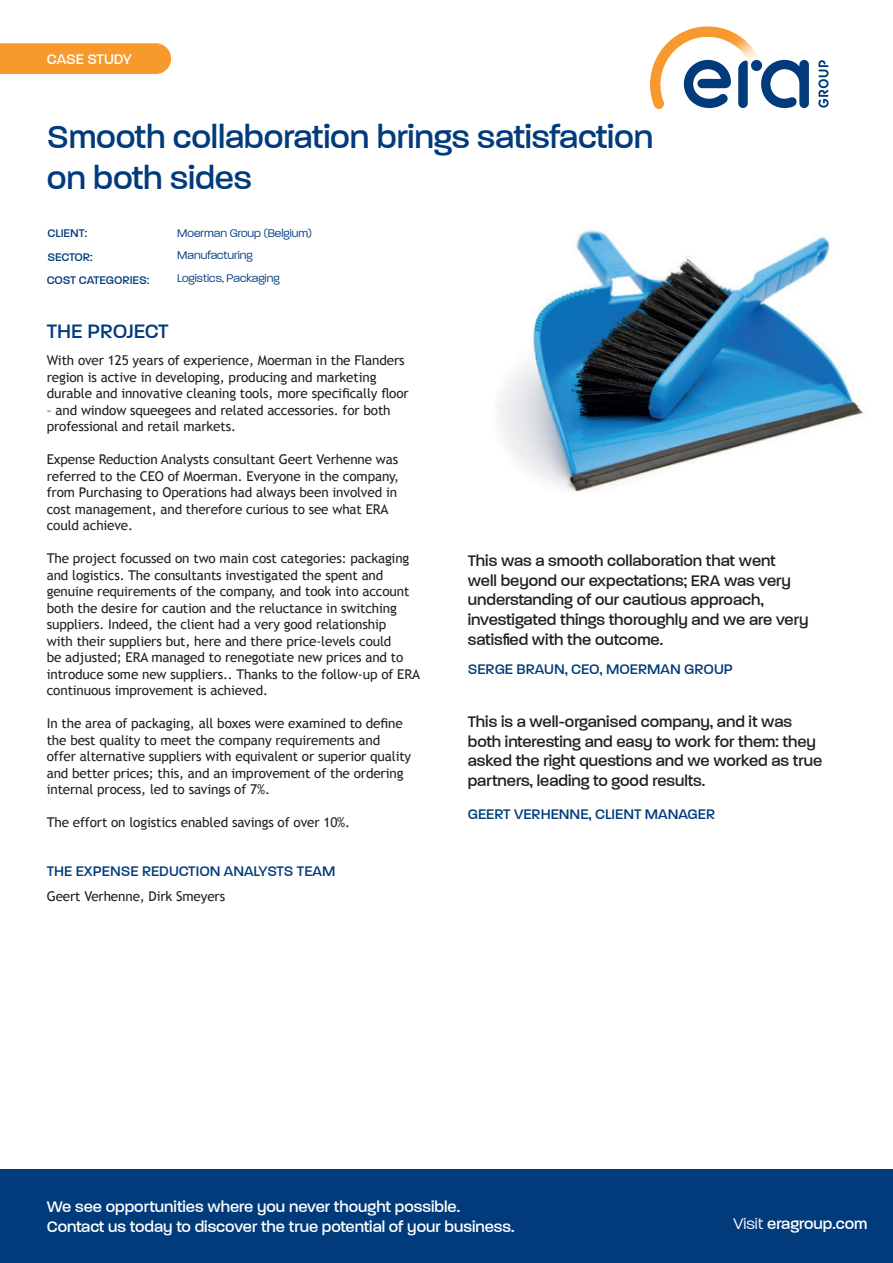
<style>
.page{position:relative;width:893px;height:1263px;background:#fff}
.page>*{position:absolute;margin:0;border:0;box-sizing:border-box;transform-origin:0 0}
.Quote_SMALL{font:500 34.5px/40.5px "Paralucent";letter-spacing:-.005em;color:#013b7c}
.t1{font:500 21px "Paralucent";color:#013b7c}
.t2{font:500 16.5px/19.8px "Paralucent";color:#231f20}
.t3{font:500 16.5px "Paralucent";color:#fff}
.t4{font:500 15px "Paralucent";color:#013b7c}
.t5{font:500 15px "Paralucent";color:#fff}
.t6{font:13.5px/16.5px "Trebuchet MS";letter-spacing:-.01em;color:#231f20}
.t7{font:300 12px "Paralucent";color:#013b7c}
.t8{font:500 12px "Paralucent";color:#013b7c}
.s1{font-weight:300}
</style>
<div class="page">
<img style="left:497px;top:230px;width:367px;height:263px">
<img style="left:650px;top:27px;width:155px;height:81px">
<svg style="left:684px;top:60px;width:145px;height:48px"></svg>
<div style="left:0;top:43px;width:171px;height:31px;background:#f8992d"></div>
<div style="left:0;top:1169px;width:893px;height:94px;background:#013b7c"></div>
<p class="t5" style="left:47px;top:50px;width:87px">CASE STUDY</p>
<p class="Quote_SMALL" style="left:47px;top:117px;width:608px">Smooth collaboration brings satisfaction on both sides</p>
<p class="t8" style="left:47px;top:226px;width:41px">CLIENT:</p>
<p class="t8" style="left:47px;top:250px;width:47px">SECTOR:</p>
<p class="t7" style="left:177px;top:226px;width:136px">Moerman Group (Belgium)</p>
<p class="t7" style="left:177px;top:248px;width:77px">Manufacturing</p>
<p class="t8" style="left:47px;top:273px;width:104px">COST CATEGORIES:</p>
<p class="t7" style="left:177px;top:271px;width:104px">Logistics, Packaging</p>
<p class="t1" style="left:47px;top:319px;width:123px">THE PROJECT</p>
<p class="t6" style="left:47px;top:352px;width:364px">With over 125 years of experience, Moerman in the Flanders region is active in developing, producing and marketing durable and innovative cleaning tools, more specifically floor</p>
<p class="t6" style="left:47px;top:402px;width:345px">– and window squeegees and related accessories. for both professional and retail markets.</p>
<p class="t6" style="left:47px;top:451px;width:354px">Expense Reduction Analysts consultant Geert Verhenne was referred to the CEO of Moerman. Everyone in the company, from Purchasing to Operations had always been involved in cost management, and therefore curious to see what ERA could achieve.</p>
<p class="t6" style="left:47px;top:550px;width:375px">The project focussed on two main cost categories: packaging and logistics. The consultants investigated the spent and genuine requirements of the company, and took into account both the desire for caution and the reluctance in switching suppliers. Indeed, the client had a very good relationship<br>with their suppliers but, here and there price-levels could<br>be adjusted; ERA managed to renegotiate new prices and to introduce some new suppliers.. Thanks to the follow-up of ERA continuous improvement is achieved.</p>
<p class="t6" style="left:47px;top:715px;width:366px">In the area of packaging, all boxes were examined to define the best quality to meet the company requirements and offer alternative suppliers with equivalent or superior quality and better prices; this, and an improvement of the ordering internal process, led to savings of 7%.</p>
<p class="t6" style="left:47px;top:814px;width:305px">The effort on logistics enabled savings of over 10%.</p>
<p class="t4" style="left:47px;top:862px;width:290px">THE EXPENSE REDUCTION ANALYSTS TEAM</p>
<p class="t6" style="left:47px;top:888px;width:180px">Geert Verhenne, Dirk Smeyers</p>
<p class="t2" style="left:468px;top:551px;width:342px">This was a smooth collaboration that went well beyond our expectations; ERA was very understanding of our cautious approach, investigated things thoroughly and we are very satisfied with the outcome.</p>
<p class="t4" style="left:468px;top:660px;width:267px">SERGE BRAUN, CEO, MOERMAN GROUP</p>
<p class="t2" style="left:468px;top:711px;width:356px">This is a well-organised company, and it was both interesting and easy to work for them: they asked the right questions and we worked as true partners, leading to good results.</p>
<p class="t4" style="left:468px;top:805px;width:249px">GEERT VERHENNE, CLIENT MANAGER</p>
<p class="t3" style="left:47px;top:1197px;width:415px">We see opportunities where you never thought possible.</p>
<p class="t3" style="left:47px;top:1216px;width:469px">Contact us today to discover the true potential of your business.</p>
<p class="t3" style="left:733px;top:1214px;width:135px"><span class="s1">Visit</span> eragroup.com</p>
</div>
